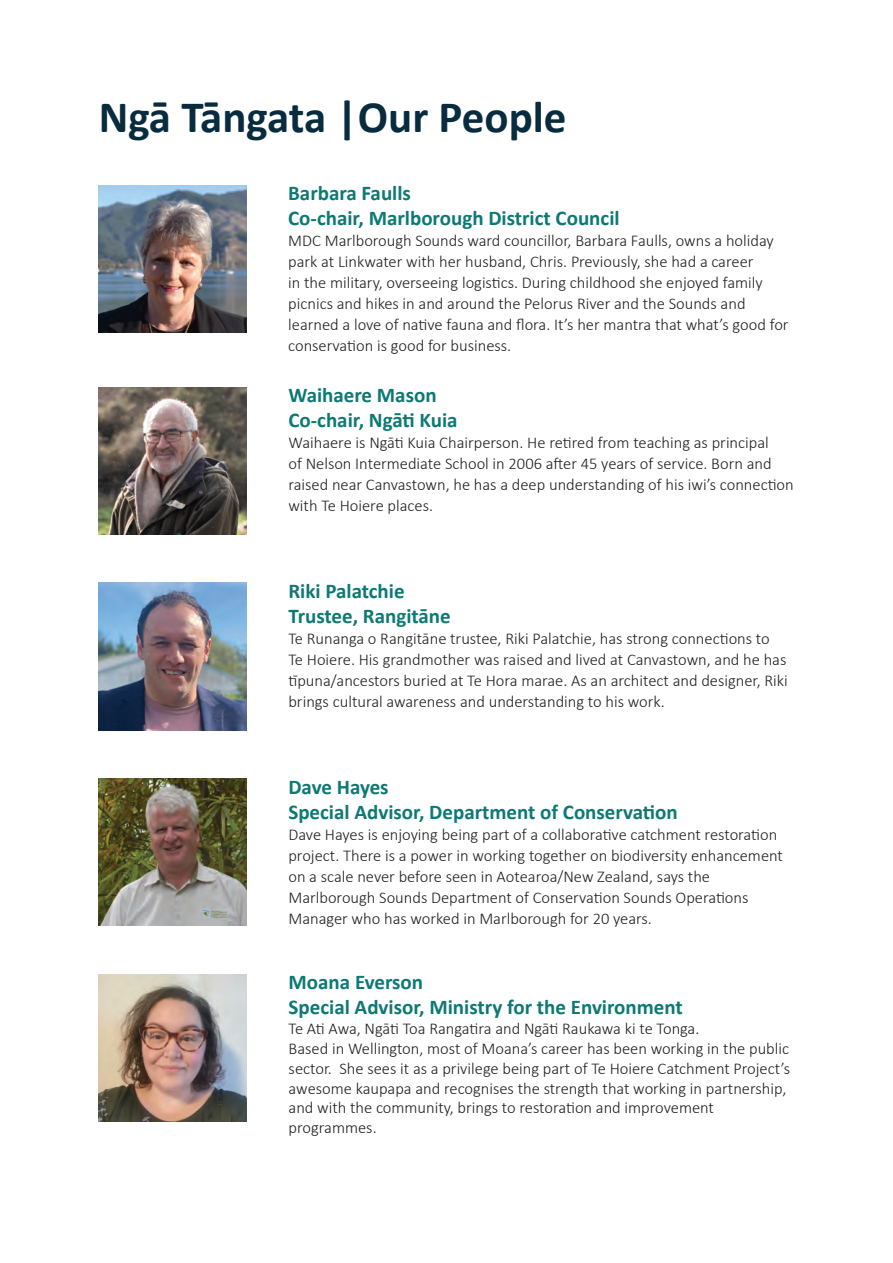
<style>
.page{position:relative;width:893px;height:1263px;background:#fff}
.page>*{position:absolute;margin:0;border:0;box-sizing:border-box;transform-origin:0 0}
.t1{font:700 45px "Calibri";color:#082c3e}
.t2{font:700 21px/25.2px "Calibri";color:#0c7974}
.t3{font:300 16.5px/21px "Calibri";color:#231f20}
</style>
<div class="page">
<img style="left:99px;top:185px;width:147px;height:148px">
<img style="left:99px;top:387px;width:147px;height:147px">
<img style="left:99px;top:583px;width:147px;height:147px">
<img style="left:99px;top:778px;width:147px;height:148px">
<img style="left:99px;top:974px;width:147px;height:147px">
<h1 class="t1" style="left:99px;top:85px;width:469px">Ngā Tāngata |Our People</h1>
<p class="t2" style="left:288px;top:180px;width:333px">Barbara Faulls<br>Co-chair, Marlborough District Council</p>
<p class="t3" style="left:288px;top:230px;width:502px">MDC Marlborough Sounds ward councillor, Barbara Faulls, owns a holiday park at Linkwater with her husband, Chris. Previously, she had a career<br>in the military, overseeing logistics. During childhood she enjoyed family picnics and hikes in and around the Pelorus River and the Sounds and learned a love of native fauna and flora. It’s her mantra that what’s good for conservation is good for business.</p>
<p class="t2" style="left:288px;top:382px;width:171px">Waihaere Mason<br>Co-chair, Ngāti Kuia</p>
<p class="t3" style="left:288px;top:432px;width:507px">Waihaere is Ngāti Kuia Chairperson. He retired from teaching as principal<br>of Nelson Intermediate School in 2006 after 45 years of service. Born and raised near Canvastown, he has a deep understanding of his iwi’s connection with Te Hoiere places.</p>
<p class="t2" style="left:288px;top:578px;width:164px">Riki Palatchie<br>Trustee, Rangitāne</p>
<p class="t3" style="left:288px;top:628px;width:501px">Te Runanga o Rangitāne trustee, Riki Palatchie, has strong connections to Te Hoiere. His grandmother was raised and lived at Canvastown, and he has tīpuna/ancestors buried at Te Hora marae. As an architect and designer, Riki brings cultural awareness and understanding to his work.</p>
<p class="t2" style="left:288px;top:774px;width:391px">Dave Hayes<br>Special Advisor, Department of Conservation</p>
<p class="t3" style="left:288px;top:823px;width:496px">Dave Hayes is enjoying being part of a collaborative catchment restoration project. There is a power in working together on biodiversity enhancement on a scale never before seen in Aotearoa/New Zealand, says the Marlborough Sounds Department of Conservation Sounds Operations Manager who has worked in Marlborough for 20 years.</p>
<p class="t2" style="left:289px;top:969px;width:396px">Moana Everson<br>Special Advisor, Ministry for the Environment</p>
<p class="t3" style="left:289px;top:1019px;width:503px;line-height:19.8px">Te Ati Awa, Ngāti Toa Rangatira and Ngāti Raukawa ki te Tonga.<br>Based in Wellington, most of Moana’s career has been working in the public sector. She sees it as a privilege being part of Te Hoiere Catchment Project’s awesome kaupapa and recognises the strength that working in partnership, and with the community, brings to restoration and improvement programmes.</p>
</div>
